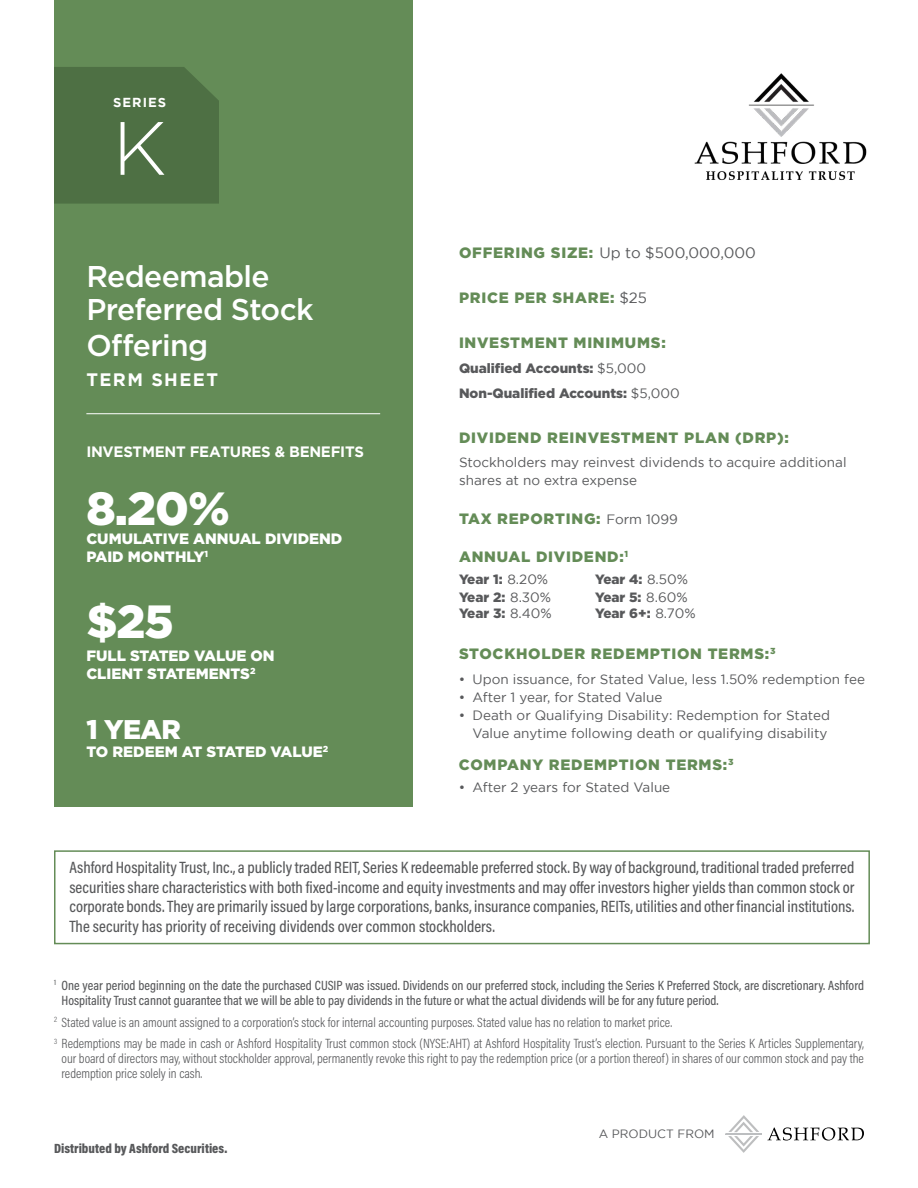
<style>
.page{position:relative;width:918px;height:1188px;background:#fff}
.page>*{position:absolute;margin:0;border:0;box-sizing:border-box;transform-origin:0 0}
.t1{font:300 75.45px "Gotham";color:#fff}
.t2{font:900 46.5px "Gotham";color:#fff}
.t3{font:500 30px/33px "Gotham";letter-spacing:-.02em;color:#fff}
.t4{font:900 27px "Gotham";color:#fff}
.t5{font:700 18px "Gotham";letter-spacing:.08em;color:#fff}
.t6{font:500 16.5px/19.8px "Acumin Pro Cond";color:#58595b;text-align:justify}
.t7{font:900 15px "Gotham";letter-spacing:.05em;color:#648c57}
.t8{font:900 15px/18px "Gotham";color:#fff}
.t9{font:15px "Gotham";color:#58595b}
.t10{font:700 15px "Gotham";letter-spacing:-.02em;color:#fff}
.t11{font:300 13.5px/21.8px "Acumin Pro Cond";color:#58595b}
.t12{font:13.5px/18px "Gotham";color:#58595b}
.t13{font:500 13.5px/15px "Acumin Pro Cond";color:#58595b}
.t14{font:900 13.5px/18px "Gotham";color:#58595b}
.t15{font:900 13.5px "Acumin Pro Cond";color:#58595b}
.t16{font:700 13.05px "Gotham";letter-spacing:.08em;color:#fff}
.t17{font:12px "Gotham";color:#58595b}
.s1{font-weight:900;color:#648c57}
.s2{font-weight:400;color:#58595b}
.s3{font-weight:400}
.s4{font-weight:400;font-size:13.5px;color:#58595b}
</style>
<div class="page">
<div style="left:54px;top:0;width:359px;height:806px;background:#648c57"></div>
<hr style="left:725px;top:1134px;width:37px;height:1px;background:#bcbec0">
<svg style="left:767px;top:1127px;width:97px;height:14px"></svg>
<svg style="left:728px;top:1115px;width:31px;height:38px"></svg>
<div style="left:54px;top:67px;width:165px;height:137px;background:#4e7044"></div>
<img style="left:694px;top:74px;width:173px;height:107px">
<hr style="left:86px;top:413px;width:294px;height:1px;background:#fff">
<div style="left:54px;top:850px;width:816px;height:94px;border:2px solid #648c57"></div>
<p class="t16" style="left:113px;top:95px;width:55px">SERIES</p>
<h1 class="t1" style="left:113px;top:100px;width:55px">K</h1>
<h3 class="t3" style="left:86px;top:260px;width:229px">Redeemable<br>Preferred Stock</h3>
<h3 class="t3" style="left:86px;top:329px;width:123px">Offering</h3>
<h3 class="t5" style="left:86px;top:369px;width:133px">TERM SHEET</h3>
<p class="t10" style="left:86px;top:443px;width:279px">INVESTMENT FEATURES &amp; BENEFITS</p>
<h2 class="t2" style="left:86px;top:482px;width:145px">8.20%</h2>
<p class="t8" style="left:86px;top:529px;width:258px">CUMULATIVE ANNUAL DIVIDEND<br>PAID MONTHLY<sup>1</sup></p>
<h2 class="t2" style="left:86px;top:595px;width:89px">$25</h2>
<p class="t8" style="left:86px;top:646px;width:190px">FULL STATED VALUE ON<br>CLIENT STATEMENTS<sup>2</sup></p>
<h3 class="t4" style="left:86px;top:714px;width:96px">1 YEAR</h3>
<p class="t8" style="left:86px;top:743px;width:243px">TO REDEEM AT STATED VALUE<sup>2</sup></p>
<p class="t9" style="left:459px;top:245px;width:298px"><span class="s1">OFFERING SIZE:</span> Up to $500,000,000</p>
<p class="t7" style="left:459px;top:289px;width:190px">PRICE PER SHARE: <span class="s2">$25</span></p>
<p class="t7" style="left:459px;top:334px;width:208px">INVESTMENT MINIMUMS:</p>
<p class="t14" style="left:459px;top:355px;width:222px;line-height:24.8px">Qualified Accounts: <span class="s3">$5,000<br></span>Non-Qualified Accounts: <span class="s3">$5,000</span></p>
<p class="t7" style="left:459px;top:429px;width:331px">DIVIDEND REINVESTMENT PLAN (DRP):</p>
<p class="t12" style="left:459px;top:453px;width:389px">Stockholders may reinvest dividends to acquire additional shares at no extra expense</p>
<p class="t7" style="left:459px;top:510px;width:221px">TAX REPORTING: <span class="s4">Form 1099</span></p>
<p class="t7" style="left:459px;top:548px;width:171px">ANNUAL DIVIDEND:<sup>1</sup></p>
<p class="t14" style="left:459px;top:570px;width:94px">Year 1: <span class="s3">8.20%<br></span>Year 2: <span class="s3">8.30%</span></p>
<p class="t14" style="left:459px;top:604px;width:94px">Year 3: <span class="s3">8.40%</span></p>
<p class="t14" style="left:595px;top:570px;width:95px">Year 4: <span class="s3">8.50%<br></span>Year 5: <span class="s3">8.60%</span></p>
<p class="t14" style="left:595px;top:604px;width:102px">Year 6+: <span class="s3">8.70%</span></p>
<p class="t7" style="left:459px;top:645px;width:318px">STOCKHOLDER REDEMPTION TERMS:<sup>3</sup></p>
<p class="t12" style="left:459px;top:670px;width:408px">• Upon issuance, for Stated Value, less 1.50% redemption fee</p>
<p class="t12" style="left:459px;top:688px;width:205px">• After 1 year, for Stated Value</p>
<p class="t12" style="left:459px;top:706px;width:373px;text-align:right">• Death or Qualifying Disability: Redemption for Stated<br>Value anytime following death or qualifying disability</p>
<p class="t7" style="left:459px;top:756px;width:276px">COMPANY REDEMPTION TERMS:<sup>3</sup></p>
<p class="t12" style="left:459px;top:778px;width:213px">• After 2 years for Stated Value</p>
<p class="t6" style="left:69px;top:857px;width:787px">Ashford Hospitality Trust, Inc., a publicly traded REIT, Series K redeemable preferred stock. By way of background, traditional traded preferred securities share characteristics with both fixed-income and equity investments and may offer investors higher yields than common stock or corporate bonds. They are primarily issued by large corporations, banks, insurance companies, REITs, utilities and other financial institutions.<br>The security has priority of receiving dividends over common stockholders.</p>
<p class="t13" style="left:62px;top:977px;width:804px;text-indent:-8px"><sup>1</sup> One year period beginning on the date the purchased CUSIP was issued. Dividends on our preferred stock, including the Series K Preferred Stock, are discretionary. Ashford<br>Hospitality Trust cannot guarantee that we will be able to pay dividends in the future or what the actual dividends will be for any future period.</p>
<p class="t11" style="left:54px;top:1011px;width:811px"><sup>2</sup> Stated value is an amount assigned to a corporation’s stock for internal accounting purposes. Stated value has no relation to market price.<br><sup>3</sup> Redemptions may be made in cash or Ashford Hospitality Trust common stock (NYSE:AHT) at Ashford Hospitality Trust’s election. Pursuant to the Series K Articles Supplementary,</p>
<p class="t11" style="left:62px;top:1051px;width:804px;line-height:15px">our board of directors may, without stockholder approval, permanently revoke this right to pay the redemption price (or a portion thereof) in shares of our common stock and pay the redemption price solely in cash.</p>
<p class="t15" style="left:54px;top:1139px;width:175px">Distributed by Ashford Securities.</p>
<p class="t17" style="left:599px;top:1127px;width:117px">A PRODUCT FROM</p>
</div>
